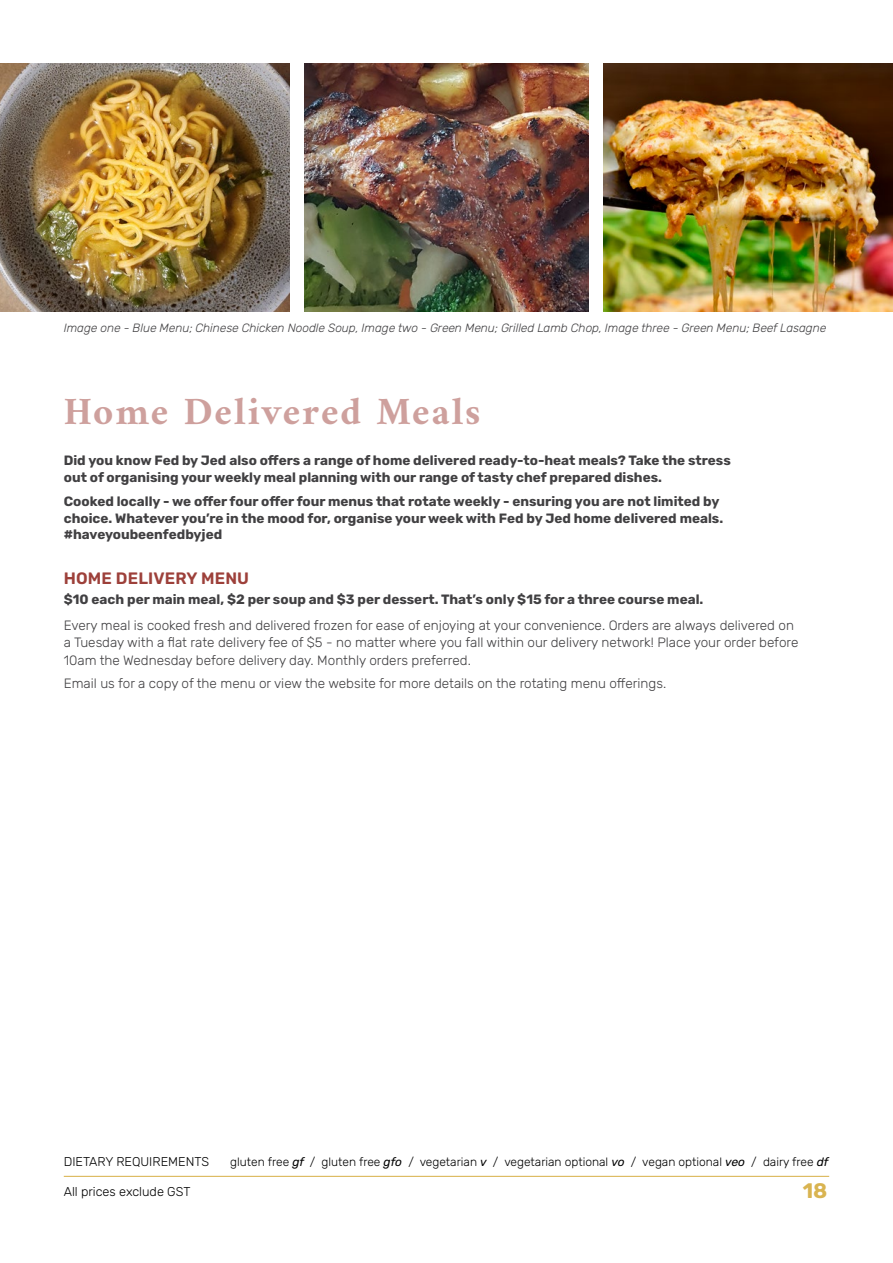
<style>
.page{position:relative;width:893px;height:1263px;background:#fff}
.page>*{position:absolute;margin:0;border:0;box-sizing:border-box;transform-origin:0 0}
.t1{font:700 39px "Amiri";letter-spacing:.05em;color:#cea09d}
.t2{font:700 21px "Rubik";color:#d9b451}
.t3{font:600 16.5px "Rubik";letter-spacing:.01em;color:#9d403a}
.t4{font:700 13.5px/16.2px "Rubik";color:#414042}
.t5{font:300 13.5px/17.2px "Rubik";color:#414042}
.t6{font:300 12.75px "Rubik";color:#000}
.t7{font:italic 300 12px "Rubik";letter-spacing:-.005em;color:#414042}
.t8{font:300 12px "Rubik";color:#000}
.s1{font-weight:400;font-style:italic}
</style>
<div class="page">
<hr style="left:64px;top:1176px;width:765px;height:1px;background:#d9b451">
<img style="left:604px;top:64px;width:289px;height:248px">
<img style="left:0;top:64px;width:289px;height:248px">
<img style="left:304px;top:64px;width:285px;height:248px">
<p class="t7" style="left:64px;top:321px;width:764px">Image one - Blue Menu; Chinese Chicken Noodle Soup, Image two - Green Menu; Grilled Lamb Chop, Image three - Green Menu; Beef Lasagne</p>
<h1 class="t1" style="left:64px;top:387px;width:418px">Home Delivered Meals</h1>
<p class="t4" style="left:64px;top:453px;width:668px">Did you know Fed by Jed also offers a range of home delivered ready-to-heat meals? Take the stress out of organising your weekly meal planning with our range of tasty chef prepared dishes.</p>
<p class="t4" style="left:64px;top:494px;width:661px">Cooked locally - we offer four offer four menus that rotate weekly - ensuring you are not limited by choice. Whatever you’re in the mood for, organise your week with Fed by Jed home delivered meals. #haveyoubeenfedbyjed</p>
<p class="t3" style="left:64px;top:569px;width:187px">HOME DELIVERY MENU</p>
<p class="t4" style="left:64px;top:592px;width:641px">$10 each per main meal, $2 per soup and $3 per dessert. That’s only $15 for a three course meal.</p>
<p class="t5" style="left:64px;top:617px;width:736px">Every meal is cooked fresh and delivered frozen for ease of enjoying at your convenience. Orders are always delivered on a Tuesday with a flat rate delivery fee of $5 - no matter where you fall within our delivery network! Place your order before<br>10am the Wednesday before delivery day. Monthly orders preferred.</p>
<p class="t5" style="left:64px;top:675px;width:604px">Email us for a copy of the menu or view the website for more details on the rotating menu offerings.</p>
<p class="t6" style="left:64px;top:1154px;width:147px">DIETARY REQUIREMENTS</p>
<p class="t8" style="left:230px;top:1155px;width:600px">gluten free <span class="s1">gf</span> / gluten free <span class="s1">gfo</span> / vegetarian <span class="s1">v</span> / vegetarian optional <span class="s1">vo</span> / vegan optional <span class="s1">veo</span> / dairy free <span class="s1">df</span></p>
<p class="t6" style="left:64px;top:1184px;width:128px">All prices exclude GST</p>
<h2 class="t2" style="left:803px;top:1178px;width:26px">18</h2>
</div>
